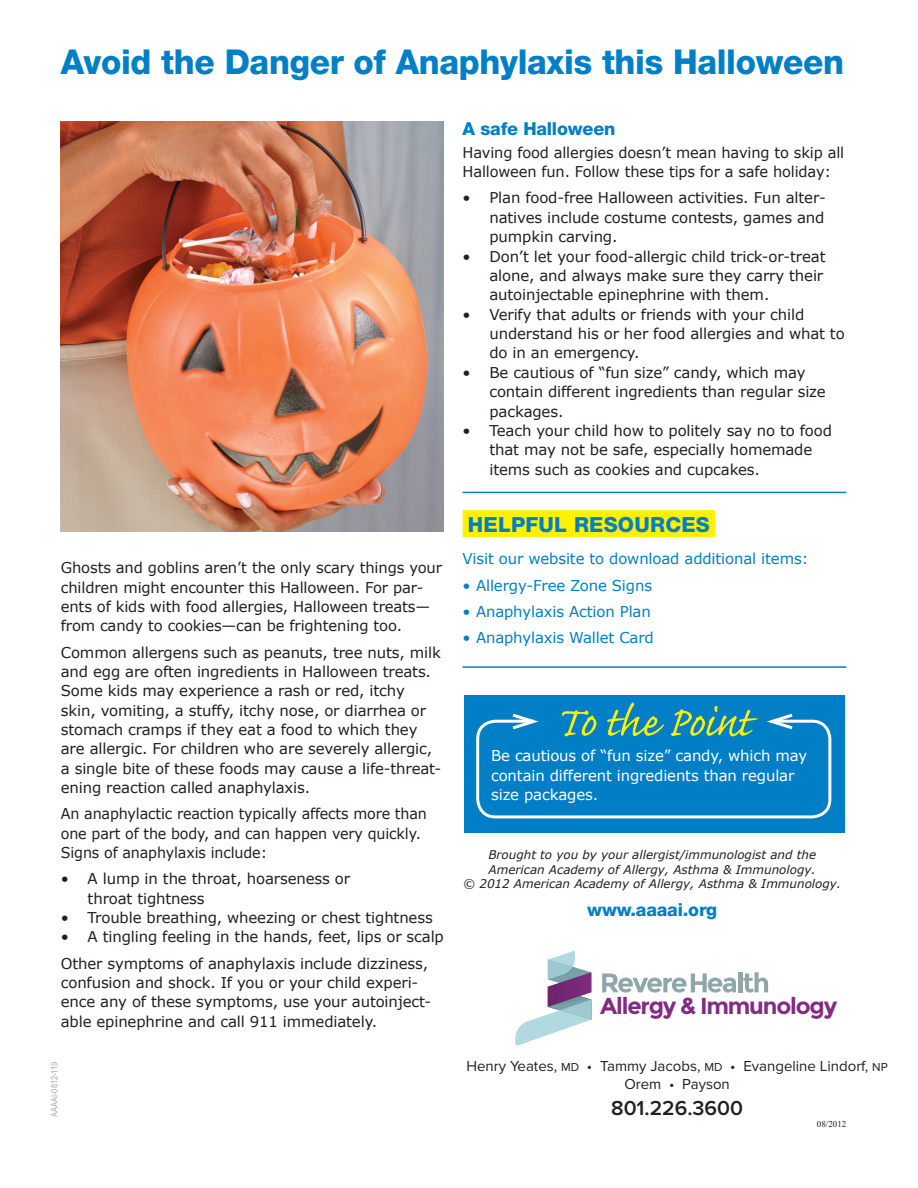
<style>
.page{position:relative;width:918px;height:1188px;background:#fff}
.page>*{position:absolute;margin:0;border:0;box-sizing:border-box;transform-origin:0 0}
.t1{font:53.7px "Caflisch Script";letter-spacing:-.015em;color:#fff101}
.t2{font:800 34.35px "Helvetica Neue LT";letter-spacing:-.01em;color:#007fc6}
.t3{font:700 22.95px "Montserrat";letter-spacing:-.05em;color:#832b82}
.t4{font:600 21px "Proxima Nova";color:#231f20}
.t5{font:800 20.85px "Helvetica Neue LT";letter-spacing:.01em;color:#007fc6}
.t6{font:800 17.85px "Helvetica Neue LT";letter-spacing:-.01em;color:#007fc6}
.t7{font:15px "Proxima Nova";color:#231f20}
.t8{font:14.85px/19.4px "Verdana";letter-spacing:-.01em;color:#231f20}
.t9{font:14.85px/19.4px "Verdana";letter-spacing:-.01em;color:#231f20;scale:.96 1}
.t10{font:14.85px "Verdana";letter-spacing:-.01em;color:#007fc6}
.t11{font:14.85px/19.4px "Verdana";letter-spacing:-.01em;color:#fff}
.t12{font:italic 12px/14.2px "Verdana";color:#231f20;text-align:center}
.t13{font:9px "Arial Narrow MT Pro";color:#a8a9ad}
.t14{font:9px "Times New Roman";color:#231f20}
.s1{font-size:12px}
</style>
<div class="page">
<hr style="left:463px;top:492px;width:383px;height:1px;background:#007fc6">
<div style="left:463px;top:510px;width:252px;height:27px;background:#fff101"></div>
<hr style="left:463px;top:666px;width:383px;height:2px;background:#007fc6">
<img style="left:61px;top:122px;width:383px;height:410px">
<div style="left:464px;top:696px;width:381px;height:137px;background:#007fc6"></div>
<div style="left:476px;top:720px;width:355px;height:98px;border:3px solid #fff;border-radius:18px"></div>
<div style="left:535px;top:717px;width:241px;height:12px;background:#007fc6"></div>
<svg style="left:509px;top:713px;width:30px;height:17px"></svg>
<svg style="left:767px;top:713px;width:29px;height:17px"></svg>
<svg style="left:602px;top:973px;width:134px;height:20px"></svg>
<hr style="left:738px;top:972px;width:4px;height:20px;background:#8fa7ab">
<svg style="left:743px;top:972px;width:25px;height:21px"></svg>
<svg style="left:515px;top:951px;width:77px;height:95px"></svg>
<p class="t2" style="left:61px;top:41px;width:785px">Avoid the Danger of Anaphylaxis this Halloween</p>
<p class="t8" style="left:61px;top:558px;width:383px">Ghosts and goblins aren’t the only scary things your children might encounter this Halloween. For par&shy;ents of kids with food allergies, Halloween treats— from candy to cookies—can be frightening too.</p>
<p class="t8" style="left:61px;top:642px;width:382px">Common allergens such as peanuts, tree nuts, milk and egg are often ingredients in Halloween treats.<br>Some kids may experience a rash or red, itchy skin, vomiting, a stuffy, itchy nose, or diarrhea or stomach cramps if they eat a food to which they are allergic. For children who are severely allergic, a single bite of these foods may cause a life-threat&shy;ening reaction called anaphylaxis.</p>
<p class="t9" style="left:61px;top:804px;width:383px">An anaphylactic reaction typically affects more than one part of the body, and can happen very quickly.<br>Signs of anaphylaxis include:</p>
<p class="t8" style="left:88px;top:869px;width:264px;text-indent:-27px">• A lump in the throat, hoarseness or throat tightness</p>
<p class="t8" style="left:61px;top:908px;width:373px">• Trouble breathing, wheezing or chest tightness</p>
<p class="t8" style="left:61px;top:924px;width:385px;line-height:26.1px">• A tingling feeling in the hands, feet, lips or scalp<br>Other symptoms of anaphylaxis include dizziness,</p>
<p class="t8" style="left:61px;top:973px;width:372px">confusion and shock. If you or your child experi&shy;ence any of these symptoms, use your autoinject&shy;able epinephrine and call 911 immediately.</p>
<p class="t13" style="left:49px;top:1117px;width:56px;rotate:-90deg">AAAAI-0812-119</p>
<p class="t6" style="left:463px;top:118px;width:154px">A safe Halloween</p>
<p class="t8" style="left:463px;top:143px;width:383px">Having food allergies doesn’t mean having to skip all<br>Halloween fun. Follow these tips for a safe holiday:</p>
<p class="t8" style="left:489px;top:188px;width:338px;text-align:justify;text-indent:-27px">• Plan food-free Halloween activities. Fun alter&shy;natives include costume contests, games and pumpkin carving.</p>
<p class="t8" style="left:489px;top:246px;width:338px;text-indent:-27px">• Don’t let your food-allergic child trick-or-treat alone, and always make sure they carry their autoinjectable epinephrine with them.</p>
<p class="t8" style="left:489px;top:304px;width:357px;text-indent:-27px">• Verify that adults or friends with your child understand his or her food allergies and what to do in an emergency.</p>
<p class="t8" style="left:489px;top:363px;width:338px;text-indent:-27px">• Be cautious of “fun size” candy, which may contain different ingredients than regular size packages.</p>
<p class="t8" style="left:489px;top:421px;width:344px;text-indent:-27px">• Teach your child how to politely say no to food that may not be safe, especially homemade items such as cookies and cupcakes.</p>
<p class="t5" style="left:468px;top:512px;width:243px">HELPFUL RESOURCES</p>
<p class="t10" style="left:463px;top:549px;width:347px">Visit our website to download additional items:</p>
<p class="t10" style="left:463px;top:575px;width:191px">• Allergy-Free Zone Signs</p>
<p class="t10" style="left:463px;top:601px;width:190px">• Anaphylaxis Action Plan</p>
<p class="t10" style="left:463px;top:627px;width:193px">• Anaphylaxis Wallet Card</p>
<p class="t1" style="left:554px;top:695px;width:198px">To the Point</p>
<p class="t11" style="left:491px;top:746px;width:318px">Be cautious of “fun size” candy, which may contain different ingredients than regular size packages.</p>
<p class="t12" style="left:463px;top:848px;width:379px">Brought to you by your allergist/immunologist and the<br>American Academy of Allergy, Asthma &amp; Immunology.<br>© 2012 American Academy of Allergy, Asthma &amp; Immunology.</p>
<p class="t6" style="left:587px;top:899px;width:131px">www.aaaai.org</p>
<p class="t3" style="left:600px;top:993px;width:238px">Allergy &amp; Immunology</p>
<p class="t7" style="left:467px;top:1058px;width:423px">Henry Yeates, <span class="s1">MD</span> • Tammy Jacobs, <span class="s1">MD</span> • Evangeline Lindorf, <span class="s1">NP</span></p>
<p class="t7" style="left:624px;top:1076px;width:107px">Orem • Payson</p>
<p class="t4" style="left:611px;top:1095px;width:133px">801.226.3600</p>
<p class="t14" style="left:817px;top:1118px;width:31px">08/2012</p>
</div>
